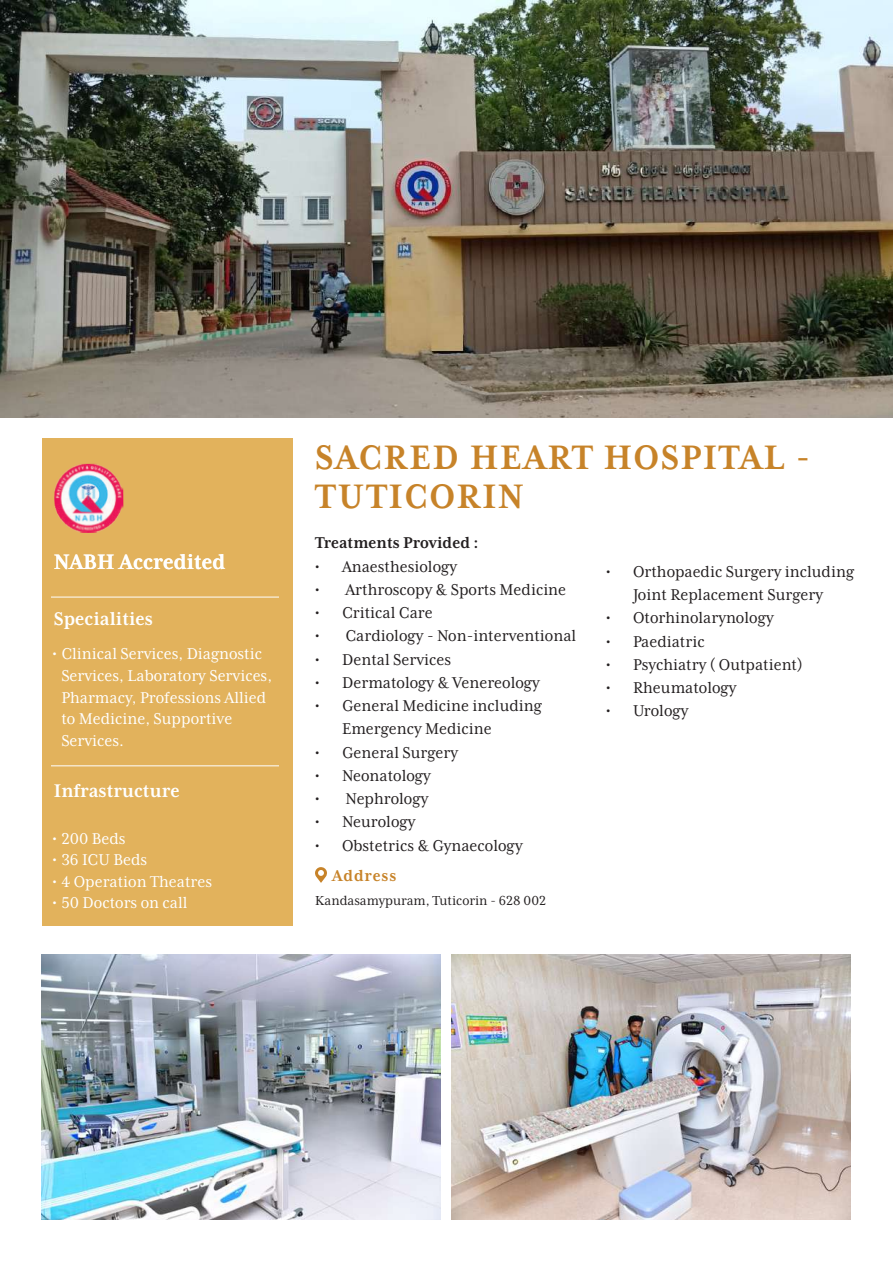
<style>
.page{position:relative;width:893px;height:1263px;background:#fff}
.page>*{position:absolute;margin:0;border:0;box-sizing:border-box;transform-origin:0 0}
.t1{font:700 39px/39px "Mrs Eaves XL Serif Nar OT";letter-spacing:.045em;color:#c78329}
.t2{font:700 24px "Mrs Eaves XL Serif Nar OT";color:#fff}
.t3{font:700 21px "Mrs Eaves XL Serif Nar OT";color:#fff}
.t4{font:18px/23.2px "Mrs Eaves XL Serif Nar OT";color:#231f20}
.t5{font:18px/21.6px "Mrs Eaves XL Serif Nar OT";color:#fff}
.t6{font:700 18px "Mrs Eaves XL Serif Nar OT";color:#231f20}
.t7{font:700 18px "Mrs Eaves XL Serif Nar OT";letter-spacing:.045em;color:#c78329}
.t8{font:15px "Mrs Eaves XL Serif Nar OT";color:#231f20}
</style>
<div class="page">
<img style="left:42px;top:954px;width:399px;height:266px">
<img style="left:451px;top:954px;width:399px;height:266px">
<img style="left:0;top:0;width:893px;height:417px">
<div style="left:42px;top:438px;width:250px;height:488px;background:#e2b25c"></div>
<hr style="left:51px;top:597px;width:228px;height:1px;background:#fff">
<hr style="left:51px;top:765px;width:228px;height:1px;background:#fff">
<img style="left:54px;top:464px;width:70px;height:69px">
<svg style="left:315px;top:867px;width:12px;height:16px"></svg>
<h2 class="t2" style="left:54px;top:548px;width:173px">NABH Accredited</h2>
<p class="t3" style="left:54px;top:607px;width:101px">Specialities</p>
<p class="t5" style="left:61px;top:643px;width:212px;text-indent:-9px">• Clinical Services, Diagnostic<br>Services, Laboratory Services,<br>Pharmacy, Professions Allied to Medicine, Supportive<br>Services.</p>
<p class="t3" style="left:54px;top:779px;width:127px">Infrastructure</p>
<p class="t5" style="left:52px;top:827px;width:75px">• 200 Beds</p>
<p class="t5" style="left:52px;top:849px;width:96px">• 36 ICU Beds</p>
<p class="t5" style="left:52px;top:871px;width:161px">• 4 Operation Theatres</p>
<p class="t5" style="left:52px;top:892px;width:137px">• 50 Doctors on call</p>
<h1 class="t1" style="left:315px;top:438px;width:497px">SACRED HEART HOSPITAL -<br>TUTICORIN</h1>
<p class="t6" style="left:315px;top:533px;width:165px">Treatments Provided :</p>
<p class="t4" style="left:315px;top:555px;width:144px">• Anaesthesiology</p>
<p class="t4" style="left:315px;top:578px;width:253px">• Arthroscopy &amp; Sports Medicine</p>
<p class="t4" style="left:315px;top:601px;width:119px">• Critical Care</p>
<p class="t4" style="left:315px;top:624px;width:263px">• Cardiology - Non-interventional</p>
<p class="t4" style="left:315px;top:648px;width:138px">• Dental Services</p>
<p class="t4" style="left:315px;top:671px;width:226px">• Dermatology &amp; Venereology</p>
<p class="t4" style="left:342px;top:694px;width:201px;text-indent:-27px">• General Medicine including<br>Emergency Medicine</p>
<p class="t4" style="left:315px;top:741px;width:145px">• General Surgery</p>
<p class="t4" style="left:315px;top:764px;width:117px">• Neonatology</p>
<p class="t4" style="left:315px;top:787px;width:115px">• Nephrology</p>
<p class="t4" style="left:315px;top:810px;width:102px">• Neurology</p>
<p class="t4" style="left:315px;top:834px;width:209px">• Obstetrics &amp; Gynaecology</p>
<p class="t7" style="left:332px;top:866px;width:65px">Address</p>
<p class="t8" style="left:315px;top:893px;width:233px">Kandasamypuram, Tuticorin - 628 002</p>
<p class="t4" style="left:606px;top:560px;width:249px;text-align:center">• Orthopaedic Surgery including<br>Joint Replacement Surgery</p>
<p class="t4" style="left:606px;top:606px;width:169px">• Otorhinolarynology</p>
<p class="t4" style="left:606px;top:630px;width:100px">• Paediatric</p>
<p class="t4" style="left:606px;top:653px;width:198px">• Psychiatry ( Outpatient)</p>
<p class="t4" style="left:606px;top:676px;width:132px">• Rheumatology</p>
<p class="t4" style="left:606px;top:699px;width:84px">• Urology</p>
</div>
